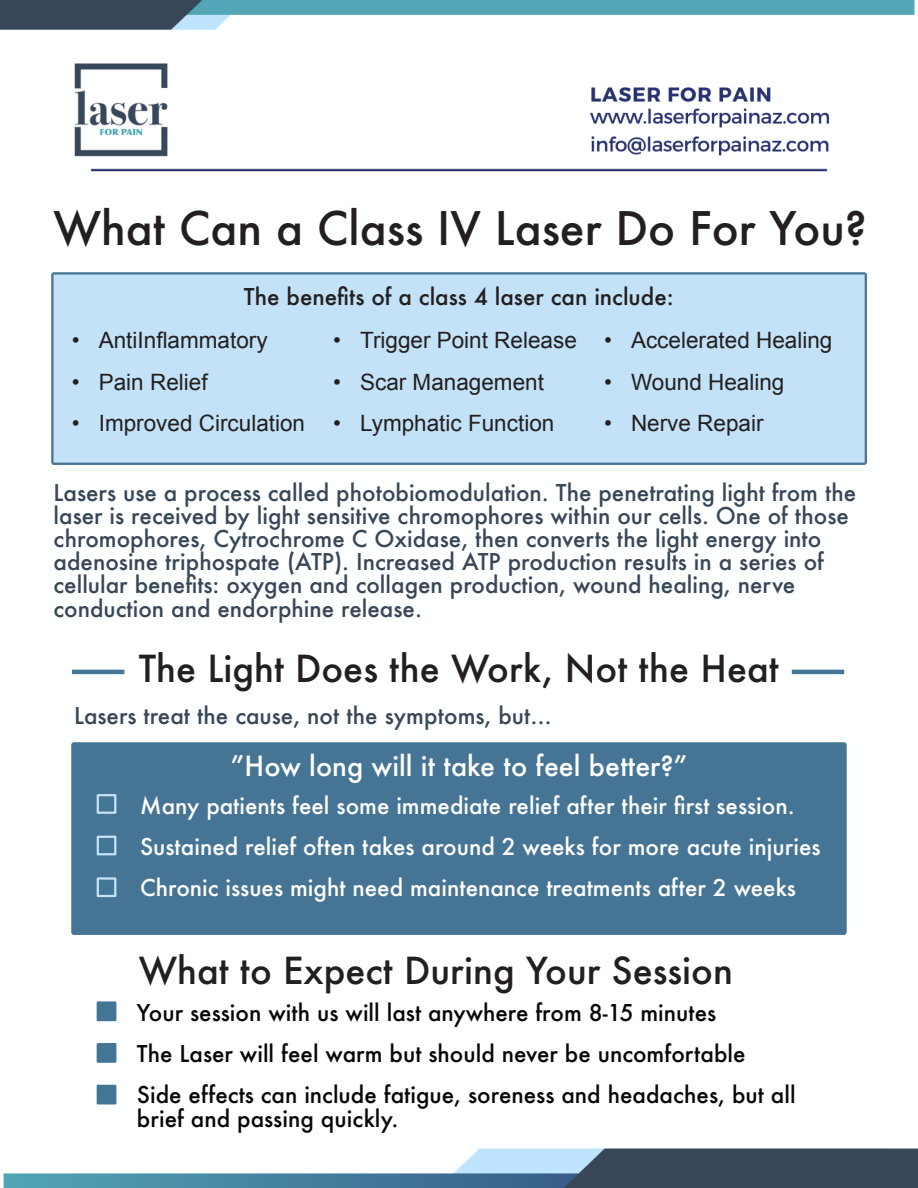
<style>
.page{position:relative;width:918px;height:1188px;background:#fff}
.page>*{position:absolute;margin:0;border:0;box-sizing:border-box;transform-origin:0 0}
.t1{font:500 45px "Futura";color:#231f20}
.t2{font:500 36.3px "Futura";color:#231f20}
.t3{font:500 27px "Futura";color:#fff}
.t4{font:500 22.5px/23.1px "Futura";color:#384757}
.t5{font:500 22.5px/41.1px "Futura";color:#080704}
.t6{font:500 22.5px/41.1px "Futura";color:#fff}
.t7{font:22.5px "Arial";color:#231f20}
.t8{font:500 22.5px "Futura";color:#231f20}
</style>
<div class="page">
<img style="left:0;top:0;width:918px;height:1188px">
<div style="left:51px;top:273px;width:815px;height:192px;background:#c3e2f7"></div>
<div style="left:72px;top:743px;width:774px;height:191px;background:#457495"></div>
<hr style="left:794px;top:670px;width:48px;height:4px;background:#437596">
<hr style="left:74px;top:670px;width:48px;height:4px;background:#437596">
<div style="left:97px;top:1001px;width:19px;height:20px;background:#437596"></div>
<div style="left:97px;top:1043px;width:19px;height:20px;background:#437596;border:2px solid #437596"></div>
<div style="left:97px;top:1085px;width:19px;height:19px;background:#437596"></div>
<div style="left:97px;top:794px;width:19px;height:20px;background:#437596;border:2px solid #c6e3f6"></div>
<div style="left:97px;top:836px;width:19px;height:19px;background:#437596;border:2px solid #c6e3f6"></div>
<div style="left:97px;top:877px;width:19px;height:20px;background:#437596;border:2px solid #c6e3f6"></div>
<h1 class="t1" style="left:54px;top:208px;width:815px">What Can a Class IV Laser Do For You?</h1>
<p class="t8" style="left:244px;top:286px;width:431px">The benefits of a class 4 laser can include:</p>
<p class="t7" style="left:72px;top:332px;width:197px">• AntiInflammatory</p>
<p class="t7" style="left:72px;top:373px;width:137px">• Pain Relief</p>
<p class="t7" style="left:72px;top:414px;width:235px">• Improved Circulation</p>
<p class="t7" style="left:333px;top:332px;width:245px">• Trigger Point Release</p>
<p class="t7" style="left:333px;top:373px;width:212px">• Scar Management</p>
<p class="t7" style="left:333px;top:414px;width:223px">• Lymphatic Function</p>
<p class="t7" style="left:604px;top:332px;width:230px">• Accelerated Healing</p>
<p class="t7" style="left:604px;top:373px;width:182px">• Wound Healing</p>
<p class="t7" style="left:604px;top:414px;width:161px">• Nerve Repair</p>
<p class="t4" style="left:54px;top:483px;width:804px">Lasers use a process called photobiomodulation. The penetrating light from the laser is received by light sensitive chromophores within our cells. One of those chromophores, Cytrochrome C Oxidase, then converts the light energy into adenosine triphospate (ATP). Increased ATP production results in a series of cellular benefits: oxygen and collagen production, wound healing, nerve conduction and endorphine release.</p>
<h2 class="t2" style="left:139px;top:652px;width:641px">The Light Does the Work, Not the Heat</h2>
<p class="t4" style="left:74px;top:706px;width:479px">Lasers treat the cause, not the symptoms, but…</p>
<p class="t3" style="left:230px;top:754px;width:459px">”How long will it take to feel better?”</p>
<p class="t6" style="left:140px;top:787px;width:682px">Many patients feel some immediate relief after their first session.<br>Sustained relief often takes around 2 weeks for more acute injuries<br>Chronic issues might need maintenance treatments after 2 weeks</p>
<h2 class="t2" style="left:139px;top:954px;width:596px">What to Expect During Your Session</h2>
<p class="t5" style="left:137px;top:994px;width:660px">Your session with us will last anywhere from 8-15 minutes<br>The Laser will feel warm but should never be uncomfortable<br>Side effects can include fatigue, soreness and headaches, but all</p>
<p class="t5" style="left:137px;top:1100px;width:263px">brief and passing quickly.</p>
</div>
